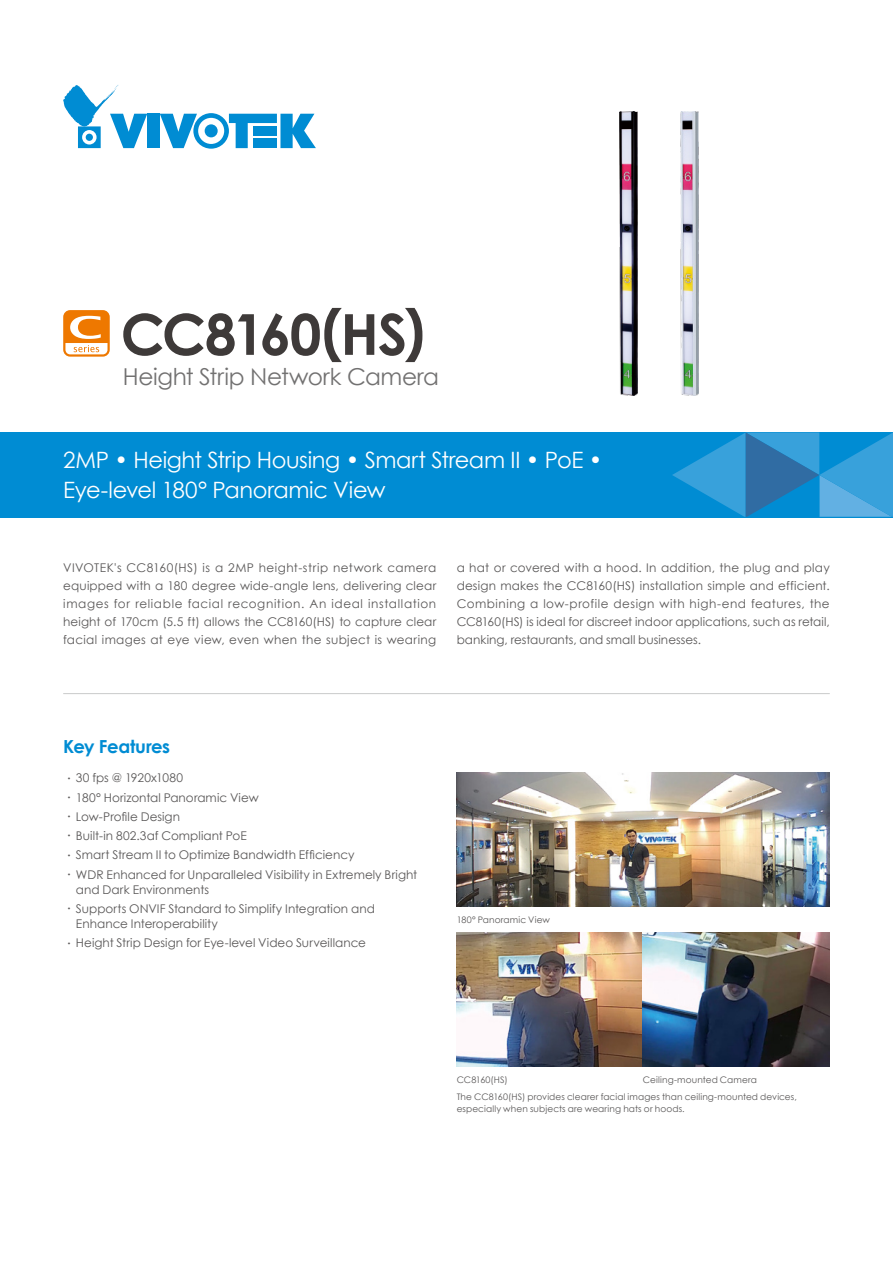
<style>
.page{position:relative;width:893px;height:1263px;background:#fff}
.page>*{position:absolute;margin:0;border:0;box-sizing:border-box;transform-origin:0 0}
.t1{font:700 56.55px "Century Gothic";letter-spacing:-.04em;color:#3e3a39}
.t2{font:23.25px "Century Gothic";letter-spacing:-.015em;color:#727171}
.t3{font:22.5px/30px "Century Gothic";letter-spacing:-.015em;color:#fff}
.t4{font:700 18px "Century Gothic";letter-spacing:-.02em;color:#008cd3}
.t5{font:12px/18px "Century Gothic";letter-spacing:.005em;color:#595757;text-align:justify}
.t6{font:9px/17.1px "Century Gothic";letter-spacing:.01em;color:#595757}
.s1{font-family:"Adobe Ming Std";font-weight:300}
</style>
<div class="page">
<div style="left:0;top:432px;width:893px;height:85px;background:#008cd3"></div>
<svg style="left:672px;top:432px;width:221px;height:85px"></svg>
<hr style="left:63px;top:693px;width:767px;height:1px;background:#c9caca">
<img style="left:457px;top:932px;width:186px;height:135px">
<img style="left:643px;top:932px;width:186px;height:135px">
<img style="left:457px;top:772px;width:372px;height:135px">
<div style="left:147px;top:114px;width:13px;height:34px;background:#008cd3"></div>
<svg style="left:160px;top:113px;width:156px;height:36px"></svg>
<svg style="left:63px;top:85px;width:84px;height:63px"></svg>
<div style="left:86px;top:134px;width:7px;height:7px;background:#008cd3;border-radius:50%"></div>
<svg style="left:63px;top:310px;width:47px;height:47px"></svg>
<img style="left:619px;top:112px;width:18px;height:283px">
<img style="left:680px;top:112px;width:18px;height:283px">
<h1 class="t1" style="left:121px;top:291px;width:306px">CC8160(HS)</h1>
<h2 class="t2" style="left:123px;top:361px;width:317px">Height Strip Network Camera</h2>
<h3 class="t3" style="left:63px;top:445px;width:541px">2MP • Height Strip Housing • Smart Stream II • PoE •<br>Eye-level 180° Panoramic View</h3>
<p class="t5" style="left:63px;top:558px;width:375px">VIVOTEK's CC8160(HS) is a 2MP height-strip network camera equipped with a 180 degree wide-angle lens, delivering clear images for reliable facial recognition. An ideal installation height of 170cm (5.5 ft) allows the CC8160(HS) to capture clear facial images at eye view, even when the subject is wearing</p>
<p class="t5" style="left:457px;top:558px;width:375px">a hat or covered with a hood. In addition, the plug and play design makes the CC8160(HS) installation simple and efficient.<br>Combining a low-profile design with high-end features, the CC8160(HS) is ideal for discreet indoor applications, such as retail, banking, restaurants, and small businesses.</p>
<h3 class="t4" style="left:63px;top:733px;width:109px">Key Features</h3>
<p class="t5" style="left:63px;top:769px;width:121px"><span class="s1">•</span> 30 fps @ 1920x1080</p>
<p class="t5" style="left:63px;top:788px;width:197px"><span class="s1">•</span> 180° Horizontal Panoramic View</p>
<p class="t5" style="left:63px;top:807px;width:118px"><span class="s1">•</span> Low-Profile Design</p>
<p class="t5" style="left:63px;top:827px;width:185px"><span class="s1">•</span> Built-in 802.3af Compliant PoE</p>
<p class="t5" style="left:63px;top:846px;width:293px"><span class="s1">•</span> Smart Stream II to Optimize Bandwidth Efficiency</p>
<p class="t5" style="left:76px;top:867px;width:343px;line-height:15px;text-indent:-13px"><span class="s1">•</span> WDR Enhanced for Unparalleled Visibility in Extremely Bright and Dark Environments</p>
<p class="t5" style="left:76px;top:901px;width:300px;line-height:15px;text-indent:-13px"><span class="s1">•</span> Supports ONVIF Standard to Simplify Integration and<br>Enhance Interoperability</p>
<p class="t5" style="left:63px;top:934px;width:304px"><span class="s1">•</span> Height Strip Design for Eye-level Video Surveillance</p>
<p class="t6" style="left:457px;top:911px;width:95px">180° Panoramic View</p>
<p class="t6" style="left:457px;top:1070px;width:342px">CC8160(HS)<br>The CC8160(HS) provides clearer facial images than ceiling-mounted devices,</p>
<p class="t6" style="left:457px;top:1100px;width:230px">especially when subjects are wearing hats or hoods.</p>
<p class="t6" style="left:643px;top:1070px;width:116px">Ceiling-mounted Camera</p>
</div>
